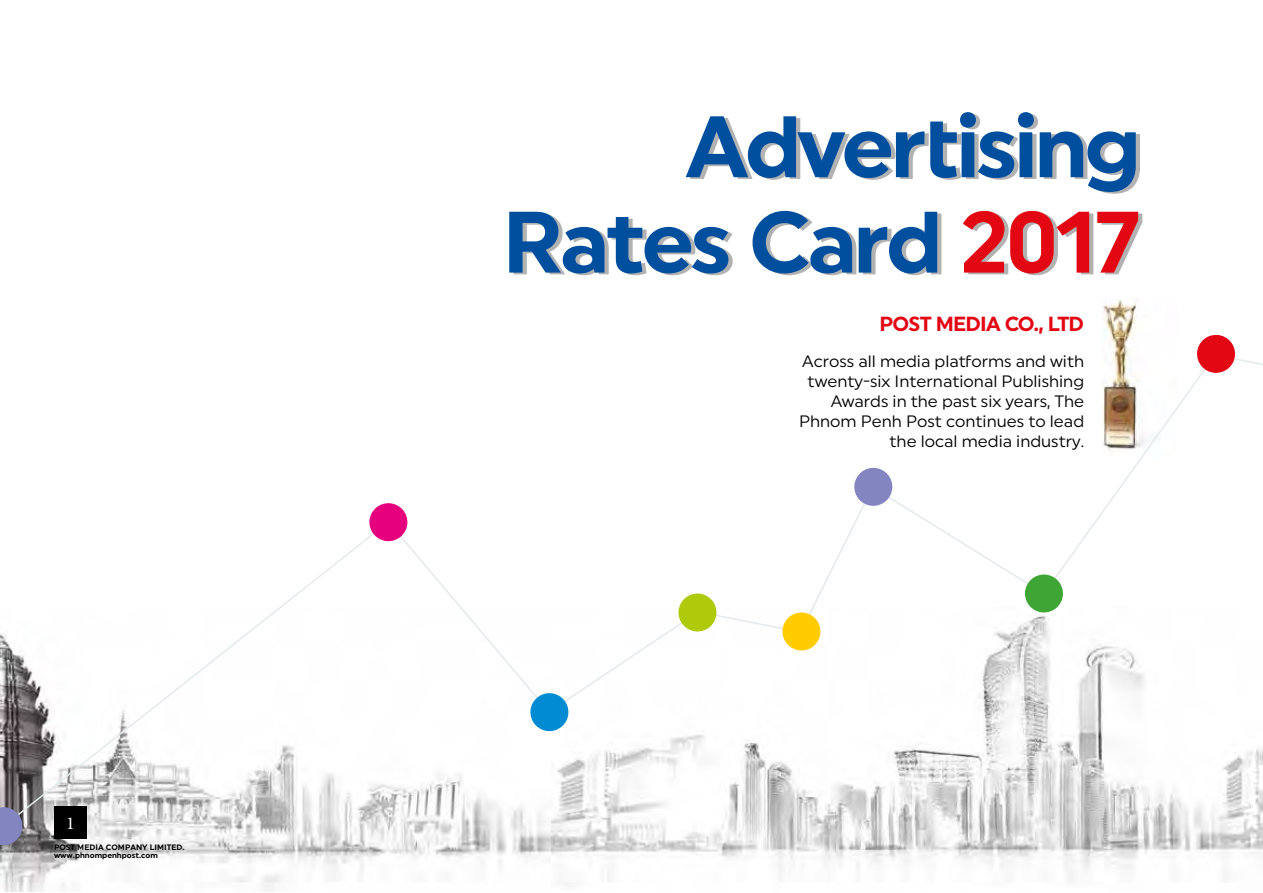
<style>
.page{position:relative;width:1263px;height:893px;background:#fff}
.page>*{position:absolute;margin:0;border:0;box-sizing:border-box;transform-origin:0 0}
.t1{font:700 87px/95.4px "Uniform";letter-spacing:-.04em;color:#004f9f;text-align:right}
.t2{font:700 20.4px "Uniform";letter-spacing:-.04em;color:#e30613}
.t3{font:18px "Minion Pro";color:#fff}
.t4{font:16.5px/19.8px "Uniform";color:#000;text-align:right}
.t5{font:700 7.8px/8.9px "Uniform";color:#000}
.s1{color:#e30613}
</style>
<div class="page">
<img style="left:1103px;top:299px;width:35px;height:35px">
<img style="left:0;top:634px;width:1263px;height:258px">
<svg style="left:1px;top:537px;width:390px;height:292px"></svg>
<svg style="left:0;top:806px;width:23px;height:40px"></svg>
<svg style="left:369px;top:334px;width:894px;height:398px"></svg>
<div style="left:54px;top:806px;width:33px;height:32px;background:#000"></div>
<p class="t3" style="left:66px;top:811px;width:10px">1</p>
<p class="t5" style="left:54px;top:842px;width:132px">POST MEDIA COMPANY LIMITED. www.phnompenhpost.com</p>
<h1 class="t1" style="left:502px;top:98px;width:640px">Advertising<br>Rates Card <span class="s1">2017</span></h1>
<p class="t2" style="left:879px;top:311px;width:206px">POST MEDIA CO., LTD</p>
<p class="t4" style="left:799px;top:351px;width:287px">Across all media platforms and with twenty-six International Publishing Awards in the past six years, The Phnom Penh Post continues to lead the local media industry.</p>
</div>
